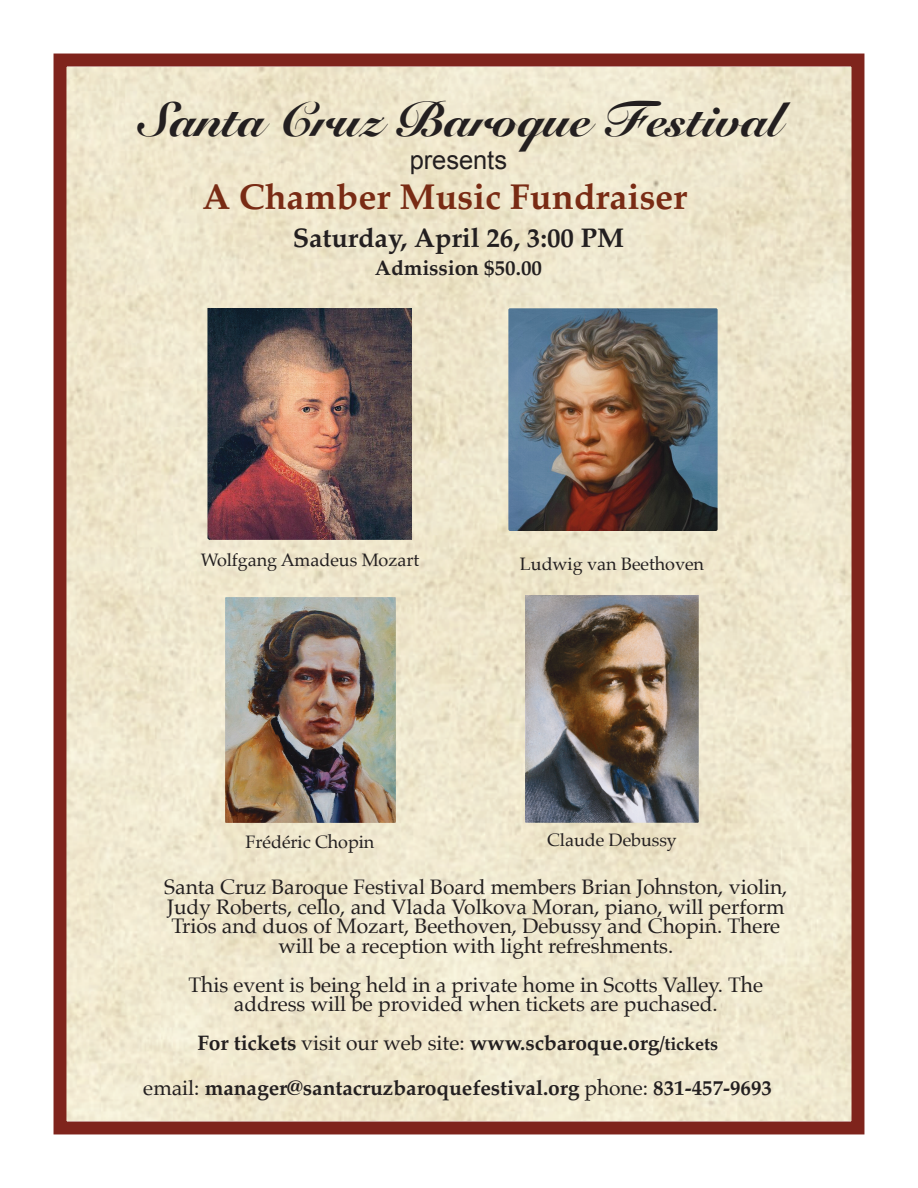
<style>
.page{position:relative;width:918px;height:1188px;background:#fff}
.page>*{position:absolute;margin:0;border:0;box-sizing:border-box;transform-origin:0 0}
.t1{font:900 48px "Snell Roundhand";letter-spacing:-.005em;color:#231f20}
.t2{font:700 36px "Palatino";color:#792b14}
.t3{font:700 27px "Palatino";color:#231f20}
.t4{font:25.5px "Arial";letter-spacing:-.005em;color:#231f20}
.t5{font:21px/19.5px "Palatino";letter-spacing:-.005em;color:#231f20;text-align:center}
.t6{font:700 21px/45px "Palatino";letter-spacing:-.005em;color:#231f20;text-align:center}
.t7{font:18px "Palatino";letter-spacing:-.005em;color:#231f20}
.s1{font-weight:400}
.s2{font-size:18px}
</style>
<div class="page">
<img style="left:68px;top:68px;width:782px;height:1052px">
<div style="left:54px;top:54px;width:810px;height:1080px;border:13px solid #7f241c"></div>
<img style="left:505px;top:309px;width:216px;height:222px">
<img style="left:208px;top:309px;width:203px;height:235px">
<img style="left:224px;top:595px;width:173px;height:230px">
<img style="left:525px;top:595px;width:176px;height:230px">
<h1 class="t1" style="left:136px;top:91px;width:647px">Santa Cruz Baroque Festival</h1>
<p class="t4" style="left:410px;top:146px;width:99px">presents</p>
<h2 class="t2" style="left:203px;top:179px;width:486px">A Chamber Music Fundraiser</h2>
<p class="t3" style="left:293px;top:225px;width:333px">Saturday, April 26, 3:00 PM</p>
<p class="t6" style="left:375px;top:246px;width:169px">Admission $50.00</p>
<p class="t7" style="left:201px;top:551px;width:220px">Wolfgang Amadeus Mozart</p>
<p class="t7" style="left:520px;top:555px;width:186px">Ludwig van Beethoven</p>
<p class="t7" style="left:246px;top:833px;width:130px">Frédéric Chopin</p>
<p class="t7" style="left:547px;top:831px;width:131px">Claude Debussy</p>
<p class="t5" style="left:164px;top:879px;width:625px">Santa Cruz Baroque Festival Board members Brian Johnston, violin, Judy Roberts, cello, and Vlada Volkova Moran, piano, will perform Trios and duos of Mozart, Beethoven, Debussy and Chopin. There will be a reception with light refreshments.</p>
<p class="t5" style="left:189px;top:976px;width:576px">This event is being held in a private home in Scotts Valley. The address will be provided when tickets are puchased.</p>
<p class="t6" style="left:143px;top:1021px;width:630px">For tickets <span class="s1">visit our web site:</span> www.scbaroque.org<span class="s2">/tickets<br></span><span class="s1">email:</span> manager@santacruzbaroquefestival.org <span class="s1">phone:</span> 831-457-9693</p>
</div>
